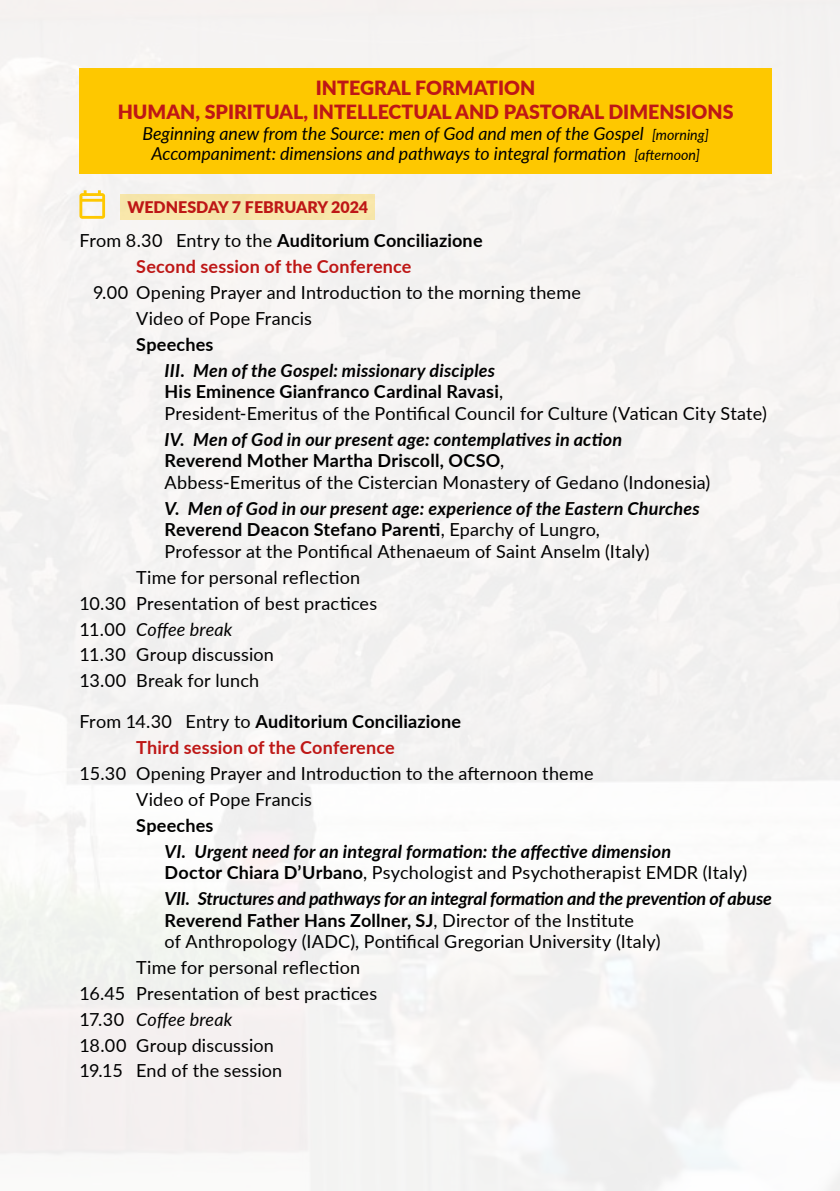
<style>
.page{position:relative;width:840px;height:1191px;background:#fff}
.page>*{position:absolute;margin:0;border:0;box-sizing:border-box;transform-origin:0 0}
.t1{font:900 19.6px/23.4px "Lato";color:#be1716;text-align:center}
.t2{font:18px/25.8px "Lato";letter-spacing:.01em;color:#000}
.t3{font:700 18px/25.8px "Lato";letter-spacing:.01em;color:#be1716}
.t4{font:italic 700 18px/21.6px "Lato";letter-spacing:.01em;color:#000}
.t5{font:700 18px "Lato";letter-spacing:.015em;color:#000}
.t6{font:italic 17.8px/19.6px "Lato";color:#000;text-align:center}
.t7{font:900 16px "Lato";color:#be1716}
.s1{font-size:14.2px}
.s2{font-weight:400;color:#000}
.s3{color:#000}
.s4{font-weight:700;font-style:italic}
.s5{font-weight:700}
.s6{font-style:italic}
.s7{font-style:normal}
.s8{font-weight:400;font-style:normal}
</style>
<div class="page">
<img style="left:0;top:0;width:839px;height:1191px">
<div style="left:79px;top:68px;width:692px;height:106px;background:#fec800"></div>
<div style="left:120px;top:194px;width:254px;height:25px;background:#f8e6aa"></div>
<svg style="left:79px;top:190px;width:26px;height:29px"></svg>
<p class="t1" style="left:118px;top:76px;width:617px">INTEGRAL FORMATION<br>HUMAN, SPIRITUAL, INTELLECTUAL AND PASTORAL DIMENSIONS</p>
<p class="t6" style="left:142px;top:123px;width:567px">Beginning anew from the Source: men of God and men of the Gospel <span class="s1">[morning]<br></span>Accompaniment: dimensions and pathways to integral formation <span class="s1">[afternoon]</span></p>
<p class="t7" style="left:127px;top:197px;width:242px">WEDNESDAY 7 FEBRUARY 2024</p>
<p class="t3" style="left:136px;top:227px;width:348px;text-indent:-57px"><span class="s2">From 8.30 Entry to the</span> <span class="s3">Auditorium Conciliazione<br></span>Second session of the Conference</p>
<p class="t2" style="left:136px;top:279px;width:446px;text-indent:-43px">9.00 Opening Prayer and Introduction to the morning theme<br>Video of Pope Francis</p>
<p class="t5" style="left:136px;top:333px;width:79px">Speeches</p>
<p class="t2" style="left:164px;top:359px;width:603px;line-height:21.6px"><span class="s4">III. Men of the Gospel: missionary disciples<br></span><span class="s5">His Eminence Gianfranco Cardinal Ravasi</span>,<br>President-Emeritus of the Pontifical Council for Culture (Vatican City State)</p>
<p class="t2" style="left:164px;top:428px;width:547px;line-height:21.6px"><span class="s4">IV. Men of God in our present age: contemplatives in action<br></span><span class="s5">Reverend Mother Martha Driscoll, OCSO</span>,<br>Abbess-Emeritus of the Cistercian Monastery of Gedano (Indonesia)</p>
<p class="t2" style="left:164px;top:497px;width:536px;line-height:21.6px"><span class="s4">V. Men of God in our present age: experience of the Eastern Churches<br></span><span class="s5">Reverend Deacon Stefano Parenti</span>, Eparchy of Lungro,<br>Professor at the Pontifical Athenaeum of Saint Anselm (Italy)</p>
<p class="t2" style="left:79px;top:564px;width:299px;text-indent:57px">Time for personal reflection<br>10.30 Presentation of best practices<br>11.00 <span class="s6">Coffee break<br></span>11.30 Group discussion<br>13.00 Break for lunch</p>
<p class="t3" style="left:79px;top:708px;width:383px;text-align:center"><span class="s2">From 14.30 Entry to</span> <span class="s3">Auditorium Conciliazione<br></span>Third session of the Conference</p>
<p class="t2" style="left:136px;top:760px;width:458px;text-indent:-57px">15.30 Opening Prayer and Introduction to the afternoon theme<br>Video of Pope Francis</p>
<p class="t5" style="left:136px;top:814px;width:79px">Speeches</p>
<p class="t4" style="left:164px;top:839px;width:584px">VI. Urgent need for an integral formation: the affective dimension<br><span class="s7">Doctor Chiara D’Urbano</span><span class="s8">, Psychologist and Psychotherapist EMDR (Italy)</span></p>
<p class="t2" style="left:164px;top:887px;width:608px;line-height:21.6px"><span class="s4">VII. Structures and pathways for an integral formation and the prevention of abuse<br></span><span class="s5">Reverend Father Hans Zollner, SJ</span>, Director of the Institute<br>of Anthropology (IADC), Pontifical Gregorian University (Italy)</p>
<p class="t2" style="left:79px;top:954px;width:299px;text-indent:57px">Time for personal reflection<br>16.45 Presentation of best practices<br>17.30 <span class="s6">Coffee break<br></span>18.00 Group discussion<br>19.15 End of the session</p>
</div>
